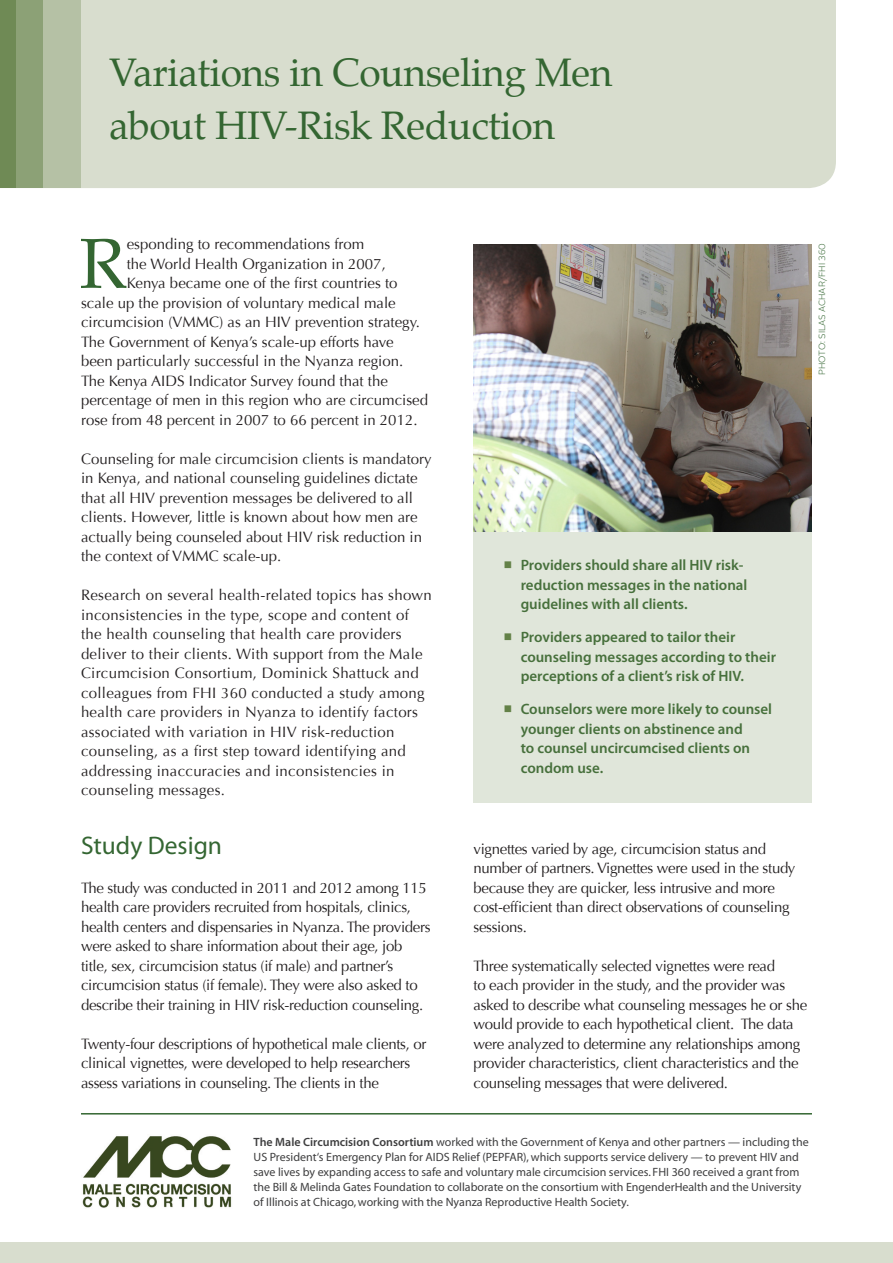
<style>
.page{position:relative;width:893px;height:1263px;background:#fff}
.page>*{position:absolute;margin:0;border:0;box-sizing:border-box;transform-origin:0 0}
.Intro_Paragraph{font:70.95px "Palatino";color:#346632}
.t1{font:39px/52.5px "Palatino";letter-spacing:-.01em;color:#346632}
.Subhead{font:25.5px "Myriad Pro";color:#346632}
.Body_text{font:15px/19.5px "Optima";letter-spacing:-.02em;color:#231f20}
.Body_text-2{font:15px/19.5px "Optima";letter-spacing:.02em;color:#231f20}
.Intro_Paragraph-2{font:15px "Optima";color:#231f20}
.t2{font:600 15px/19.5px "Myriad Pro";color:#47703c}
.Body_text-3{font:15px/19.5px "Optima";color:#231f20}
.footnote_text{font:12px/15px "Myriad MM 400 600";color:#3e3e3f}
.t3{font:300 9px "Alright Sans";color:#346632}
.s1{font-family:"Myriad MM 565 600"}
</style>
<div class="page">
<div style="left:81px;top:0;width:755px;height:188px;background:#d8ddce"></div>
<div style="left:0;top:0;width:81px;height:188px;background:#b5c1a5"></div>
<div style="left:0;top:0;width:43px;height:188px;background:#8ca176"></div>
<div style="left:0;top:0;width:16px;height:188px;background:#6f8a55"></div>
<div style="left:0;top:1242px;width:893px;height:21px;background:#d8ddce"></div>
<hr style="left:81px;top:1113px;width:731px;height:1px;background:#346632">
<img style="left:82px;top:1136px;width:150px;height:72px">
<div style="left:473px;top:531px;width:339px;height:272px;background:#e0e6da"></div>
<img style="left:473px;top:244px;width:339px;height:287px">
<p class="t1" style="left:109px;top:46px;width:505px">Variations in Counseling Men about HIV-Risk Reduction</p>
<p class="Intro_Paragraph" style="left:79px;top:205px;width:49px">R</p>
<p class="Intro_Paragraph-2" style="left:127px;top:235px;width:239px">esponding to recommendations from</p>
<p class="Intro_Paragraph-2" style="left:127px;top:255px;width:261px">the World Health Organization in 2007,</p>
<p class="Intro_Paragraph-2" style="left:127px;top:274px;width:272px">Kenya became one of the first countries to</p>
<p class="Intro_Paragraph-2" style="left:81px;top:294px;width:316px">scale up the provision of voluntary medical male</p>
<p class="Intro_Paragraph-2" style="left:81px;top:313px;width:341px">circumcision (VMMC) as an HIV prevention strategy.</p>
<p class="Intro_Paragraph-2" style="left:81px;top:333px;width:314px">The Government of Kenya’s scale-up efforts have</p>
<p class="Intro_Paragraph-2" style="left:81px;top:352px;width:324px">been particularly successful in the Nyanza region.</p>
<p class="Intro_Paragraph-2" style="left:81px;top:372px;width:308px">The Kenya AIDS Indicator Survey found that the</p>
<p class="Intro_Paragraph-2" style="left:81px;top:391px;width:348px">percentage of men in this region who are circumcised</p>
<p class="Intro_Paragraph-2" style="left:81px;top:411px;width:338px">rose from 48 percent in 2007 to 66 percent in 2012.</p>
<p class="Body_text-3" style="left:81px;top:449px;width:352px">Counseling for male circumcision clients is mandatory in Kenya, and national counseling guidelines dictate that all HIV prevention messages be delivered to all clients. However, little is known about how men are actually being counseled about HIV risk reduction in the context of VMMC scale-up.</p>
<p class="Body_text-2" style="left:81px;top:585px;width:352px">Research on several health-related topics has shown inconsistencies in the type, scope and content of the health counseling that health care providers deliver to their clients. With support from the Male Circumcision Consortium, Dominick Shattuck and colleagues from FHI 360 conducted a study among health care providers in Nyanza to identify factors associated with variation in HIV risk-reduction counseling, as a first step toward identifying and addressing inaccuracies and inconsistencies in counseling messages.</p>
<p class="Subhead" style="left:81px;top:829px;width:142px">Study Design</p>
<p class="Body_text" style="left:81px;top:878px;width:351px">The study was conducted in 2011 and 2012 among 115 health care providers recruited from hospitals, clinics, health centers and dispensaries in Nyanza. The providers were asked to share information about their age, job title, sex, circumcision status (if male) and partner’s circumcision status (if female). They were also asked to describe their training in HIV risk-reduction counseling.</p>
<p class="Body_text" style="left:81px;top:1034px;width:347px">Twenty-four descriptions of hypothetical male clients, or clinical vignettes, were developed to help researchers assess variations in counseling. The clients in the</p>
<p class="t3" style="left:816px;top:375px;width:133px;rotate:-90deg">PHOTO: SILAS ACHAR/FHI 360</p>
<p class="t2" style="left:521px;top:555px;width:228px">Providers should share all HIV risk&shy;reduction messages in the national guidelines with all clients.</p>
<p class="t2" style="left:521px;top:627px;width:257px">Providers appeared to tailor their counseling messages according to their perceptions of a client’s risk of HIV.</p>
<p class="t2" style="left:521px;top:699px;width:253px">Counselors were more likely to counsel younger clients on abstinence and<br>to counsel uncircumcised clients on condom use.</p>
<p class="Body_text" style="left:473px;top:839px;width:323px">vignettes varied by age, circumcision status and number of partners. Vignettes were used in the study because they are quicker, less intrusive and more cost-efficient than direct observations of counseling sessions.</p>
<p class="Body_text" style="left:473px;top:956px;width:335px">Three systematically selected vignettes were read<br>to each provider in the study, and the provider was asked to describe what counseling messages he or she would provide to each hypothetical client. The data were analyzed to determine any relationships among provider characteristics, client characteristics and the counseling messages that were delivered.</p>
<p class="footnote_text" style="left:254px;top:1135px;width:557px"><span class="s1">The Male Circumcision Consortium</span> worked with the Government of Kenya and other partners — including the US President‘s Emergency Plan for AIDS Relief (PEPFAR), which supports service delivery — to prevent HIV and save lives by expanding access to safe and voluntary male circumcision services. FHI 360 received a grant from the Bill &amp; Melinda Gates Foundation to collaborate on the consortium with EngenderHealth and the University of Illinois at Chicago, working with the Nyanza Reproductive Health Society.</p>
</div>
